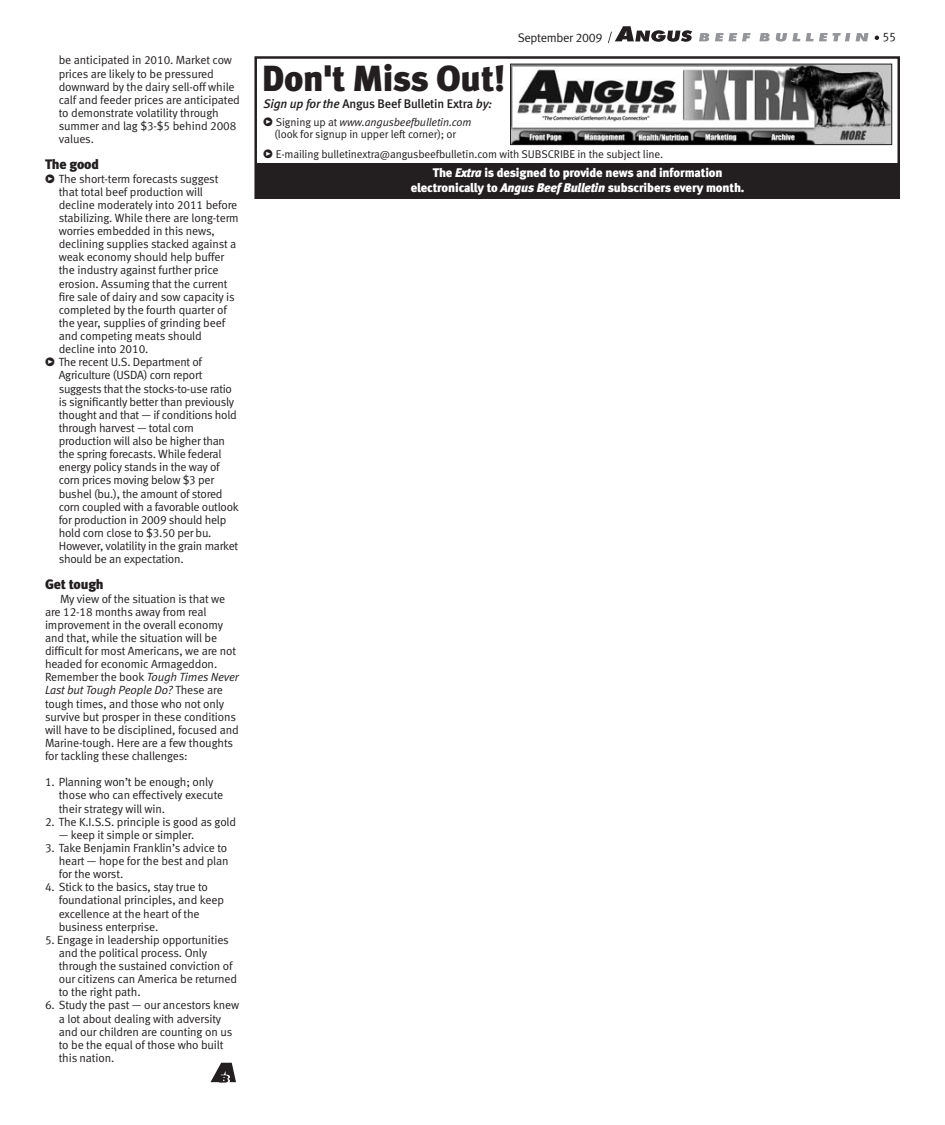
<style>
.page{position:relative;width:945px;height:1125px;background:#fff}
.page>*{position:absolute;margin:0;border:0;box-sizing:border-box;transform-origin:0 0}
.t1{font:36.25px "Meta Black LF";letter-spacing:-.01em;color:#231f20}
.subhead{font:13.75px "Meta Black LF";letter-spacing:-.01em;color:#231f20}
.t2{font:12.5px/15px "Meta Black LF";letter-spacing:-.01em;color:#fff;text-align:center}
.t3{font:12.5px "Meta Medium LF";letter-spacing:-.01em;color:#231f20}
.t4{font:12.5px "Meta Normal LF";letter-spacing:-.025em;color:#231f20}
.column_text{font:11.88px/13.1px "Meta Normal LF";letter-spacing:-.015em;color:#231f20}
.t5{font:11.25px/11.2px "Meta Normal LF";letter-spacing:-.01em;color:#231f20;text-align:center}
.s1{font-family:"Meta Black Caps Expert"}
.s2{font-style:italic}
.s3{font-family:"Meta Black Caps Expert";font-size:11.88px}
</style>
<div class="page">
<svg style="left:211px;top:1063px;width:25px;height:20px"></svg>
<svg style="left:699px;top:33px;width:10px;height:8px"></svg>
<svg style="left:715px;top:33px;width:36px;height:8px"></svg>
<svg style="left:759px;top:33px;width:11px;height:8px"></svg>
<svg style="left:776px;top:33px;width:24px;height:9px"></svg>
<svg style="left:806px;top:33px;width:44px;height:8px"></svg>
<svg style="left:856px;top:33px;width:13px;height:8px"></svg>
<svg style="left:608px;top:26px;width:84px;height:17px"></svg>
<svg style="left:875px;top:36px;width:4px;height:4px"></svg>
<div style="left:256px;top:163px;width:643px;height:35px;background:#231f20"></div>
<div style="left:254px;top:56px;width:646px;height:143px;border:2px solid #231f20"></div>
<img style="left:512px;top:66px;width:378px;height:77px">
<div style="left:510px;top:64px;width:382px;height:81px;border:1px solid #231f20"></div>
<p class="column_text" style="left:59px;top:54px;width:183px">be anticipated in 2010. Market cow prices are likely to be pressured downward by the dairy sell-off while calf and feeder prices are anticipated to demonstrate volatility through summer and lag $3-$5 behind 2008 values.</p>
<p class="subhead" style="left:45px;top:156px;width:56px">The good</p>
<p class="column_text" style="left:59px;top:172px;width:182px;text-indent:-14px"><span class="s1">X</span> The short-term forecasts suggest that total beef production will decline moderately into 2011 before stabilizing. While there are long-term worries embedded in this news, declining supplies stacked against a weak economy should help buffer the industry against further price erosion. Assuming that the current fire sale of dairy and sow capacity is completed by the fourth quarter of the year, supplies of grinding beef and competing meats should decline into 2010.</p>
<p class="column_text" style="left:59px;top:355px;width:182px;text-indent:-14px"><span class="s1">X</span> The recent U.S. Department of Agriculture (USDA) corn report suggests that the stocks-to-use ratio is significantly better than previously thought and that — if conditions hold through harvest — total corn production will also be higher than the spring forecasts. While federal energy policy stands in the way of corn prices moving below $3 per bushel (bu.), the amount of stored corn coupled with a favorable outlook for production in 2009 should help hold corn close to $3.50 per bu.<br>However, volatility in the grain market should be an expectation.</p>
<p class="subhead" style="left:45px;top:576px;width:60px">Get tough</p>
<p class="column_text" style="left:45px;top:592px;width:196px;text-indent:15px">My view of the situation is that we are 12-18 months away from real improvement in the overall economy and that, while the situation will be difficult for most Americans, we are not headed for economic Armageddon.<br>Remember the book <span class="s2">Tough Times Never Last but Tough People Do?</span> These are tough times, and those who not only survive but prosper in these conditions will have to be disciplined, focused and Marine-tough. Here are a few thoughts for tackling these challenges:</p>
<p class="column_text" style="left:59px;top:775px;width:166px;text-indent:-14px">1. Planning won’t be enough; only those who can effectively execute their strategy will win.</p>
<p class="column_text" style="left:45px;top:815px;width:193px">2. The K.I.S.S. principle is good as gold</p>
<p class="column_text" style="left:59px;top:828px;width:137px">— keep it simple or simpler.</p>
<p class="column_text" style="left:59px;top:841px;width:171px;text-align:justify;text-indent:-14px">3. Take Benjamin Franklin’s advice to heart — hope for the best and plan for the worst.</p>
<p class="column_text" style="left:59px;top:880px;width:167px;text-indent:-14px">4. Stick to the basics, stay true to foundational principles, and keep excellence at the heart of the business enterprise.</p>
<p class="column_text" style="left:59px;top:933px;width:180px;text-indent:-14px">5. Engage in leadership opportunities and the political process. Only through the sustained conviction of our citizens can America be returned to the right path.</p>
<p class="column_text" style="left:59px;top:999px;width:182px;text-indent:-14px">6. Study the past — our ancestors knew a lot about dealing with adversity and our children are counting on us to be the equal of those who built this nation.</p>
<p class="t1" style="left:262px;top:57px;width:245px">Don't Miss Out!</p>
<p class="t3" style="left:263px;top:97px;width:230px"><span class="s2">Sign up for the</span> Angus Beef Bulletin Extra <span class="s2">by:</span></p>
<p class="t4" style="left:518px;top:31px;width:86px">September 2009</p>
<p class="t4" style="left:882px;top:30px;width:15px">55</p>
<p class="t5" style="left:263px;top:117px;width:210px"><span class="s3">X</span> Signing up at <span class="s2">www.angusbeefbulletin.com </span>(look for signup in upper left corner); or</p>
<p class="t5" style="left:263px;top:148px;width:402px"><span class="s3">X</span> E-mailing bulletinextra@angusbeefbulletin.com with SUBSCRIBE in the subject line.</p>
<p class="t2" style="left:411px;top:165px;width:335px">The <span class="s2">Extra</span> is designed to provide news and information electronically to <span class="s2">Angus Beef Bulletin</span> subscribers every month.</p>
</div>
